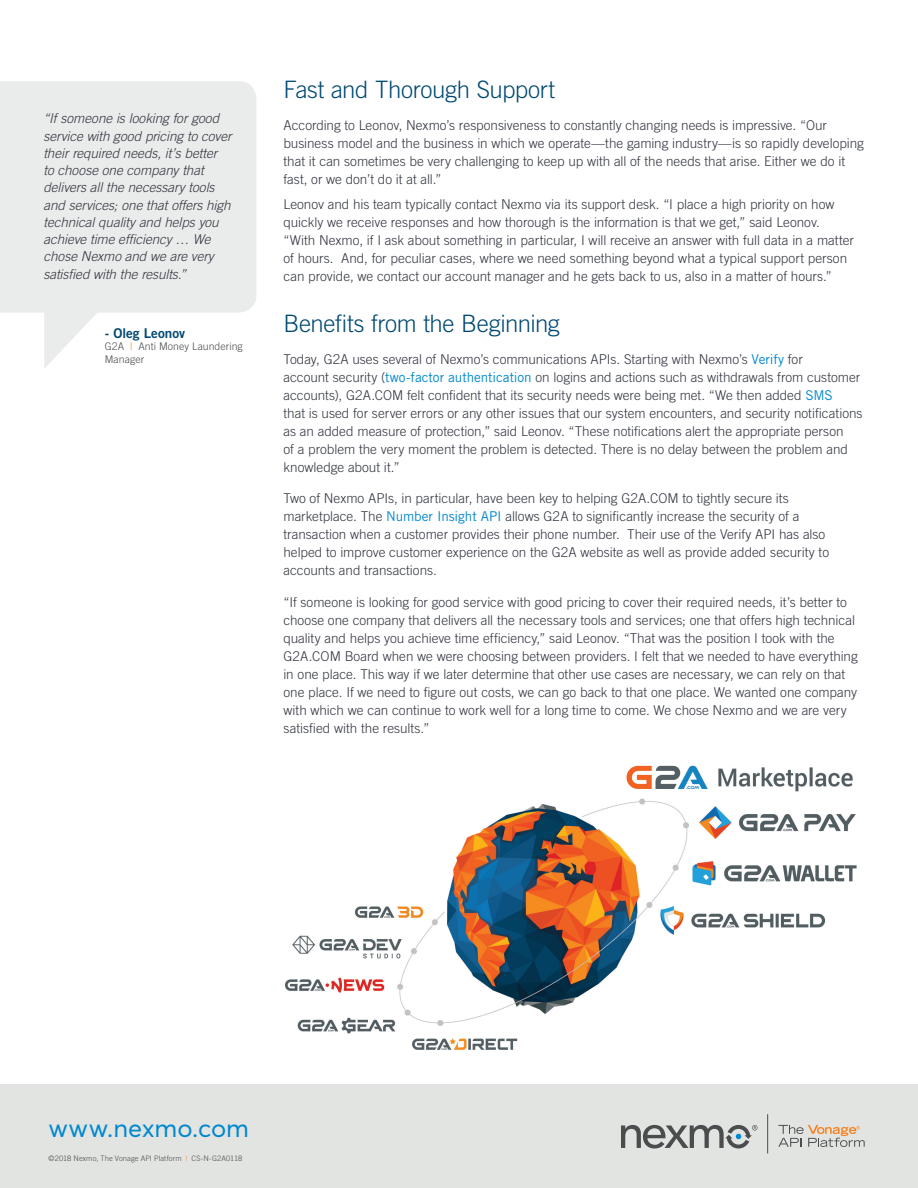
<style>
.page{position:relative;width:918px;height:1188px;background:#fff}
.page>*{position:absolute;margin:0;border:0;box-sizing:border-box;transform-origin:0 0}
.t1{font:25.5px "Averta";color:#0088ce}
.t2{font:300 24px "Trade Gothic LT Std";letter-spacing:-.015em;color:#004973}
.t3{font:300 13.5px/18px "Trade Gothic LT Std";color:#323640}
.t4{font:italic 300 13.5px/17.2px "Trade Gothic LT Std";letter-spacing:-.005em;color:#323640}
.t5{font:13.5px "Trade Gothic LT Std Bd 2";color:#004973}
.t6{font:300 10.5px/12.6px "Trade Gothic LT Std";letter-spacing:.005em;color:#4b4c4d}
.t7{font:300 7.5px "Trade Gothic LT Std";letter-spacing:.01em;color:#4b4c4d}
.s1{color:#f58220}
.s2{font-weight:400;color:#0088ce}
</style>
<div class="page">
<div style="left:0;top:1084px;width:918px;height:104px;background:#e2e4e2"></div>
<svg style="left:621px;top:1125px;width:137px;height:24px"></svg>
<svg style="left:778px;top:1125px;width:87px;height:22px"></svg>
<hr style="left:767px;top:1114px;width:1px;height:40px;background:#4b4c4d">
<div style="left:0;top:81px;width:257px;height:232px;background:#eaeceb"></div>
<svg style="left:44px;top:306px;width:56px;height:62px"></svg>
<img style="left:285px;top:766px;width:571px;height:283px">
<p class="t4" style="left:43px;top:110px;width:190px">“If someone is looking for good service with good pricing to cover their required needs, it’s better<br>to choose one company that delivers all the necessary tools and services; one that offers high technical quality and helps you achieve time efficiency … We chose Nexmo and we are very satisfied with the results.”</p>
<p class="t5" style="left:105px;top:324px;width:82px">- Oleg Leonov</p>
<p class="t6" style="left:105px;top:340px;width:140px">G2A <span class="s1">|</span> Anti Money Laundering<br>Manager</p>
<h2 class="t2" style="left:284px;top:76px;width:273px">Fast and Thorough Support</h2>
<p class="t3" style="left:284px;top:116px;width:582px">According to Leonov, Nexmo’s responsiveness to constantly changing needs is impressive. “Our business model and the business in which we operate—the gaming industry—is so rapidly developing that it can sometimes be very challenging to keep up with all of the needs that arise. Either we do it fast, or we don’t do it at all.”</p>
<p class="t3" style="left:284px;top:195px;width:572px">Leonov and his team typically contact Nexmo via its support desk. “I place a high priority on how quickly we receive responses and how thorough is the information is that we get,” said Leonov. “With Nexmo, if I ask about something in particular, I will receive an answer with full data in a matter of hours. And, for peculiar cases, where we need something beyond what a typical support person can provide, we contact our account manager and he gets back to us, also in a matter of hours.”</p>
<h2 class="t2" style="left:284px;top:310px;width:278px">Benefits from the Beginning</h2>
<p class="t3" style="left:284px;top:350px;width:581px">Today, G2A uses several of Nexmo’s communications APIs. Starting with Nexmo’s <span class="s2">Verify</span> for<br>account security (<span class="s2">two-factor authentication</span> on logins and actions such as withdrawals from customer accounts), G2A.COM felt confident that its security needs were being met. “We then added <span class="s2">SMS<br></span>that is used for server errors or any other issues that our system encounters, and security notifications as an added measure of protection,” said Leonov. “These notifications alert the appropriate person<br>of a problem the very moment the problem is detected. There is no delay between the problem and knowledge about it.”</p>
<p class="t3" style="left:284px;top:489px;width:547px">Two of Nexmo APIs, in particular, have been key to helping G2A.COM to tightly secure its marketplace. The <span class="s2">Number Insight API</span> allows G2A to significantly increase the security of a transaction when a customer provides their phone number. Their use of the Verify API has also helped to improve customer experience on the G2A website as well as provide added security to accounts and transactions.</p>
<p class="t3" style="left:284px;top:593px;width:576px">“If someone is looking for good service with good pricing to cover their required needs, it’s better to choose one company that delivers all the necessary tools and services; one that offers high technical quality and helps you achieve time efficiency,” said Leonov. “That was the position I took with the G2A.COM Board when we were choosing between providers. I felt that we needed to have everything in one place. This way if we later determine that other use cases are necessary, we can rely on that one place. If we need to figure out costs, we can go back to that one place. We wanted one company with which we can continue to work well for a long time to come. We chose Nexmo and we are very satisfied with the results.”</p>
<h1 class="t1" style="left:49px;top:1113px;width:202px">www.nexmo.com</h1>
<p class="t7" style="left:49px;top:1154px;width:195px">©2018 Nexmo, The Vonage API Platform <span class="s1">|</span> CS-N-G2A0118</p>
</div>
